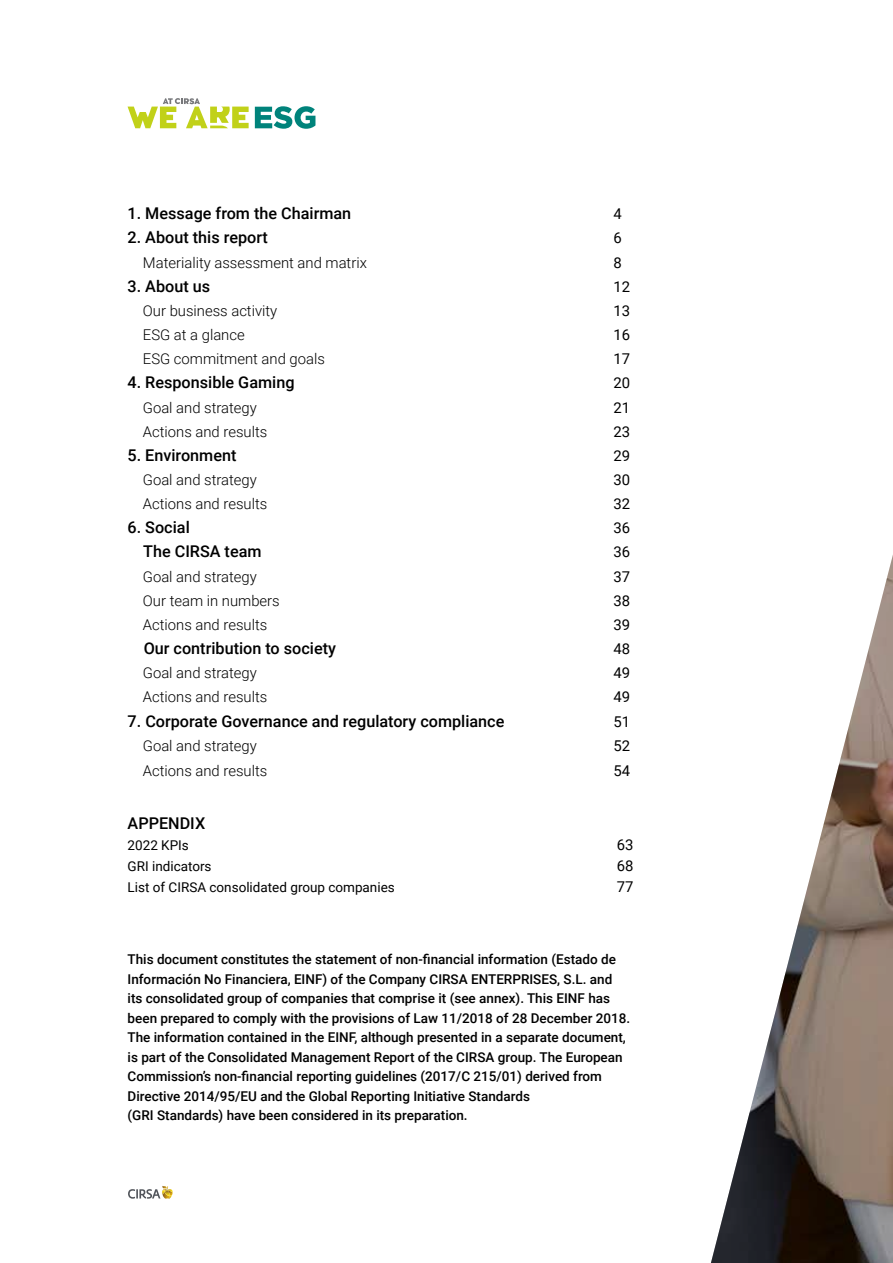
<style>
.page{position:relative;width:893px;height:1263px;background:#fff}
.page>*{position:absolute;margin:0;border:0;box-sizing:border-box;transform-origin:0 0}
.t1{font:500 16.2px "Roboto";color:#000}
.t2{font:300 14.85px "Roboto";color:#000}
.t3{font:14.85px "Roboto";color:#000}
.t4{font:500 13.5px/19.5px "Roboto";color:#000}
.t5{font:13.5px "Roboto";color:#000}
</style>
<div class="page">
<svg style="left:128px;top:1186px;width:45px;height:13px"></svg>
<img style="left:711px;top:555px;width:182px;height:708px">
<svg style="left:255px;top:106px;width:60px;height:23px"></svg>
<svg style="left:128px;top:98px;width:121px;height:30px"></svg>
<p class="t1" style="left:128px;top:202px;width:225px">1. Message from the Chairman</p>
<p class="t3" style="left:614px;top:204px;width:10px">4</p>
<p class="t1" style="left:128px;top:226px;width:142px">2. About this report</p>
<p class="t3" style="left:614px;top:228px;width:10px">6</p>
<p class="t2" style="left:143px;top:252px;width:226px">Materiality assessment and matrix</p>
<p class="t3" style="left:614px;top:252px;width:10px">8</p>
<p class="t1" style="left:128px;top:275px;width:84px">3. About us</p>
<p class="t3" style="left:614px;top:276px;width:18px">12</p>
<p class="t2" style="left:143px;top:300px;width:136px">Our business activity</p>
<p class="t3" style="left:614px;top:300px;width:18px">13</p>
<p class="t2" style="left:143px;top:324px;width:103px">ESG at a glance</p>
<p class="t3" style="left:614px;top:324px;width:18px">16</p>
<p class="t2" style="left:143px;top:348px;width:184px">ESG commitment and goals</p>
<p class="t3" style="left:614px;top:348px;width:18px">17</p>
<p class="t1" style="left:128px;top:371px;width:168px">4. Responsible Gaming</p>
<p class="t3" style="left:614px;top:373px;width:18px">20</p>
<p class="t2" style="left:143px;top:397px;width:116px">Goal and strategy</p>
<p class="t3" style="left:614px;top:397px;width:18px">21</p>
<p class="t2" style="left:143px;top:421px;width:126px">Actions and results</p>
<p class="t3" style="left:614px;top:421px;width:18px">23</p>
<p class="t1" style="left:128px;top:444px;width:110px">5. Environment</p>
<p class="t3" style="left:614px;top:445px;width:18px">29</p>
<p class="t2" style="left:143px;top:469px;width:116px">Goal and strategy</p>
<p class="t3" style="left:614px;top:469px;width:18px">30</p>
<p class="t2" style="left:143px;top:493px;width:126px">Actions and results</p>
<p class="t3" style="left:614px;top:493px;width:18px">32</p>
<p class="t1" style="left:128px;top:516px;width:64px">6. Social</p>
<p class="t3" style="left:614px;top:518px;width:18px">36</p>
<p class="t1" style="left:143px;top:540px;width:120px">The CIRSA team</p>
<p class="t3" style="left:614px;top:542px;width:18px">36</p>
<p class="t2" style="left:143px;top:566px;width:116px">Goal and strategy</p>
<p class="t3" style="left:614px;top:566px;width:18px">37</p>
<p class="t2" style="left:143px;top:590px;width:138px">Our team in numbers</p>
<p class="t3" style="left:614px;top:590px;width:18px">38</p>
<p class="t2" style="left:143px;top:614px;width:126px">Actions and results</p>
<p class="t3" style="left:614px;top:614px;width:18px">39</p>
<p class="t1" style="left:144px;top:637px;width:194px">Our contribution to society</p>
<p class="t3" style="left:614px;top:638px;width:18px">48</p>
<p class="t2" style="left:143px;top:662px;width:116px">Goal and strategy</p>
<p class="t3" style="left:614px;top:662px;width:18px">49</p>
<p class="t2" style="left:143px;top:687px;width:126px">Actions and results</p>
<p class="t3" style="left:614px;top:687px;width:18px">49</p>
<p class="t1" style="left:128px;top:709px;width:378px">7. Corporate Governance and regulatory compliance</p>
<p class="t3" style="left:614px;top:711px;width:18px">51</p>
<p class="t2" style="left:143px;top:735px;width:116px">Goal and strategy</p>
<p class="t3" style="left:614px;top:735px;width:18px">52</p>
<p class="t2" style="left:143px;top:760px;width:126px">Actions and results</p>
<p class="t3" style="left:614px;top:760px;width:18px">54</p>
<p class="t1" style="left:128px;top:812px;width:79px">APPENDIX</p>
<p class="t5" style="left:128px;top:836px;width:63px">2022 KPIs</p>
<p class="t3" style="left:617px;top:834px;width:18px">63</p>
<p class="t5" style="left:128px;top:857px;width:86px">GRI indicators</p>
<p class="t3" style="left:617px;top:855px;width:18px">68</p>
<p class="t5" style="left:128px;top:878px;width:269px">List of CIRSA consolidated group companies</p>
<p class="t3" style="left:617px;top:876px;width:18px">77</p>
<p class="t4" style="left:128px;top:949px;width:504px">This document constitutes the statement of non-financial information (Estado de Información No Financiera, EINF) of the Company CIRSA ENTERPRISES, S.L. and its consolidated group of companies that comprise it (see annex). This EINF has been prepared to comply with the provisions of Law 11/2018 of 28 December 2018.<br>The information contained in the EINF, although presented in a separate document, is part of the Consolidated Management Report of the CIRSA group. The European Commission’s non-financial reporting guidelines (2017/C 215/01) derived from Directive 2014/95/EU and the Global Reporting Initiative Standards<br>(GRI Standards) have been considered in its preparation.</p>
</div>
